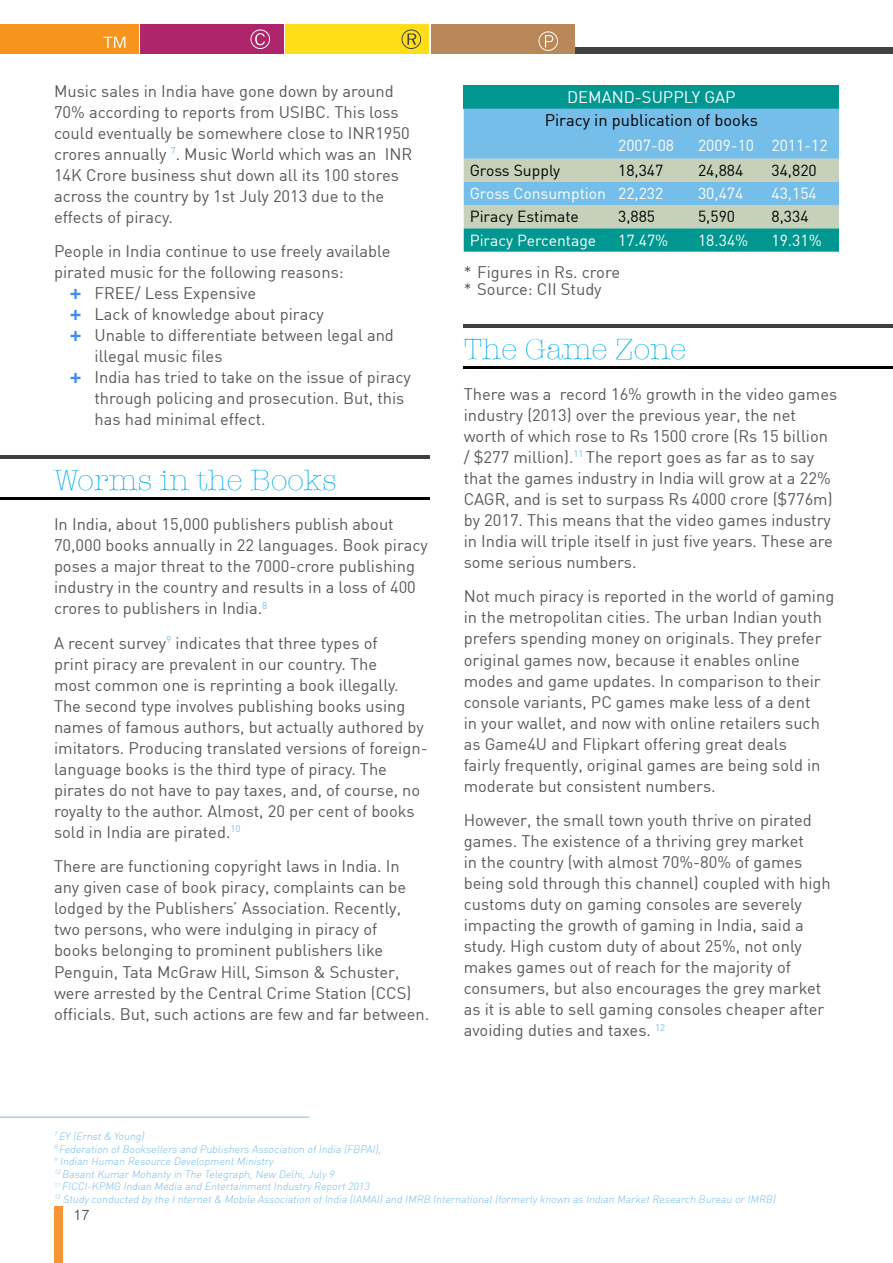
<style>
.page{position:relative;width:893px;height:1263px;background:#fff}
.page>*{position:absolute;margin:0;border:0;box-sizing:border-box;transform-origin:0 0}
.t1{font:300 30px "American Typewriter";color:#00aeef}
.t2{font:16.5px/21px "DIN";color:#58595b}
.t3{font:16.5px "DIN";color:#000}
.t4{font:16.5px "DIN";color:#fff}
.t5{font:15.75px "DIN";color:#fff}
.t6{font:15.75px "DIN";color:#000}
.t7{font:300 15px "Swiss 721 BT";color:#414042}
.t8{font:italic 300 10.5px/12.6px "DIN";color:#75bee9}
</style>
<div class="page">
<div style="left:574px;top:48px;width:319px;height:6px;background:#414042"></div>
<div style="left:54px;top:1207px;width:9px;height:56px;background:#f79433"></div>
<div style="left:0;top:24px;width:139px;height:30px;background:#f7941e"></div>
<div style="left:141px;top:24px;width:143px;height:30px;background:#ae256c"></div>
<div style="left:286px;top:24px;width:143px;height:30px;background:#ffde17"></div>
<div style="left:431px;top:24px;width:143px;height:30px;background:#ba8758"></div>
<svg style="left:103px;top:37px;width:22px;height:11px"></svg>
<svg style="left:250px;top:29px;width:20px;height:20px"></svg>
<svg style="left:402px;top:29px;width:19px;height:20px"></svg>
<svg style="left:538px;top:31px;width:20px;height:20px"></svg>
<hr style="left:0;top:1117px;width:309px;height:1px;background:#75bee9">
<hr style="left:0;top:455px;width:429px;height:3px;background:#414042">
<hr style="left:0;top:497px;width:429px;height:2px;background:#000">
<div style="left:464px;top:85px;width:375px;height:24px;background:#009791"></div>
<svg style="left:464px;top:109px;width:375px;height:143px;background:#7dbecb"></svg>
<hr style="left:464px;top:325px;width:429px;height:3px;background:#414042">
<hr style="left:464px;top:366px;width:429px;height:3px;background:#000">
<p class="t2" style="left:54px;top:80px;width:360px">Music sales in India have gone down by around 70% according to reports from USIBC. This loss could eventually be somewhere close to INR1950 crores annually <sup>7</sup>. Music World which was an INR 14K Crore business shut down all its 100 stores across the country by 1st July 2013 due to the effects of piracy.</p>
<p class="t2" style="left:54px;top:240px;width:338px">People in India continue to use freely available</p>
<p class="t2" style="left:54px;top:261px;width:291px">pirated music for the following reasons:</p>
<p class="t2" style="left:94px;top:282px;width:163px">FREE/ Less Expensive</p>
<p class="t2" style="left:94px;top:303px;width:231px">Lack of knowledge about piracy</p>
<p class="t2" style="left:94px;top:324px;width:301px">Unable to differentiate between legal and</p>
<p class="t2" style="left:94px;top:345px;width:130px">illegal music files</p>
<p class="t2" style="left:94px;top:366px;width:318px">India has tried to take on the issue of piracy</p>
<p class="t2" style="left:94px;top:387px;width:311px">through policing and prosecution. But, this</p>
<p class="t2" style="left:94px;top:408px;width:173px">has had minimal effect.</p>
<h1 class="t1" style="left:54px;top:458px;width:284px">Worms in the Books</h1>
<p class="t2" style="left:54px;top:514px;width:375px">In India, about 15,000 publishers publish about 70,000 books annually in 22 languages. Book piracy poses a major threat to the 7000-crore publishing industry in the country and results in a loss of 400 crores to publishers in India.<sup>8</sup></p>
<p class="t2" style="left:54px;top:632px;width:375px">A recent survey<sup>9</sup> indicates that three types of<br>print piracy are prevalent in our country. The<br>most common one is reprinting a book illegally.<br>The second type involves publishing books using names of famous authors, but actually authored by imitators. Producing translated versions of foreign&shy;language books is the third type of piracy. The pirates do not have to pay taxes, and, of course, no royalty to the author. Almost, 20 per cent of books sold in India are pirated.<sup>10</sup></p>
<p class="t2" style="left:54px;top:856px;width:377px">There are functioning copyright laws in India. In<br>any given case of book piracy, complaints can be lodged by the Publishers’ Association. Recently, two persons, who were indulging in piracy of<br>books belonging to prominent publishers like Penguin, Tata McGraw Hill, Simson &amp; Schuster, were arrested by the Central Crime Station (CCS) officials. But, such actions are few and far between.</p>
<p class="t4" style="left:567px;top:86px;width:170px">DEMAND-SUPPLY GAP</p>
<p class="t3" style="left:545px;top:110px;width:215px">Piracy in publication of books</p>
<p class="t5" style="left:618px;top:135px;width:58px">2007-08</p>
<p class="t5" style="left:698px;top:135px;width:131px">2009-10 2011-12</p>
<p class="t6" style="left:470px;top:160px;width:92px">Gross Supply</p>
<p class="t6" style="left:618px;top:160px;width:47px">18,347</p>
<p class="t6" style="left:698px;top:160px;width:47px">24,884</p>
<p class="t6" style="left:771px;top:160px;width:47px">34,820</p>
<p class="t5" style="left:470px;top:184px;width:195px">Gross Consumption 22,232</p>
<p class="t5" style="left:698px;top:184px;width:47px">30,474</p>
<p class="t5" style="left:771px;top:184px;width:47px">43,154</p>
<p class="t6" style="left:470px;top:207px;width:111px">Piracy Estimate</p>
<p class="t6" style="left:618px;top:207px;width:39px">3,885</p>
<p class="t6" style="left:698px;top:207px;width:39px">5,590</p>
<p class="t6" style="left:771px;top:207px;width:39px">8,334</p>
<p class="t5" style="left:470px;top:230px;width:128px">Piracy Percentage</p>
<p class="t5" style="left:618px;top:230px;width:52px">17.47%</p>
<p class="t5" style="left:698px;top:230px;width:52px">18.34%</p>
<p class="t5" style="left:771px;top:230px;width:52px">19.31%</p>
<p class="t2" style="left:464px;top:264px;width:158px;line-height:16.2px">* Figures in Rs. crore * Source: CII Study</p>
<h1 class="t1" style="left:464px;top:327px;width:224px">The Game Zone</h1>
<p class="t2" style="left:464px;top:383px;width:375px">There was a record 16% growth in the video games industry (2013) over the previous year, the net worth of which rose to Rs 1500 crore (Rs 15 billion / $277 million).<sup>11</sup> The report goes as far as to say that the games industry in India will grow at a 22% CAGR, and is set to surpass Rs 4000 crore ($776m) by 2017. This means that the video games industry in India will triple itself in just five years. These are some serious numbers.</p>
<p class="t2" style="left:464px;top:586px;width:372px">Not much piracy is reported in the world of gaming in the metropolitan cities. The urban Indian youth prefers spending money on originals. They prefer original games now, because it enables online modes and game updates. In comparison to their console variants, PC games make less of a dent<br>in your wallet, and now with online retailers such as Game4U and Flipkart offering great deals<br>fairly frequently, original games are being sold in moderate but consistent numbers.</p>
<p class="t2" style="left:464px;top:809px;width:368px">However, the small town youth thrive on pirated games. The existence of a thriving grey market<br>in the country (with almost 70%-80% of games being sold through this channel) coupled with high customs duty on gaming consoles are severely impacting the growth of gaming in India, said a study. High custom duty of about 25%, not only makes games out of reach for the majority of consumers, but also encourages the grey market as it is able to sell gaming consoles cheaper after avoiding duties and taxes. <sup>12</sup></p>
<p class="t8" style="left:54px;top:1130px;width:725px"><sup>7</sup> EY (Ernst&amp; Young)<br><sup>8</sup> Federation ofBooksellers and Publishers Association ofIndia (FBPAI),<br><sup>9</sup> Indian Human Resource DevelopmentMinistry<br><sup>10</sup> BasantKumar Mohanty in The Telegraph,New Delhi,July 9<br><sup>11</sup> FICCI-KPMG Indian Media and EntertainmentIndustry Report2013<br><sup>12</sup> Study conducted by the Internet&amp; Mobile Association ofIndia (IAMAI)and IMRB International(formerly known as Indian MarketResearch Bureau or IMRB)</p>
<p class="t7" style="left:73px;top:1206px;width:17px">17</p>
</div>
